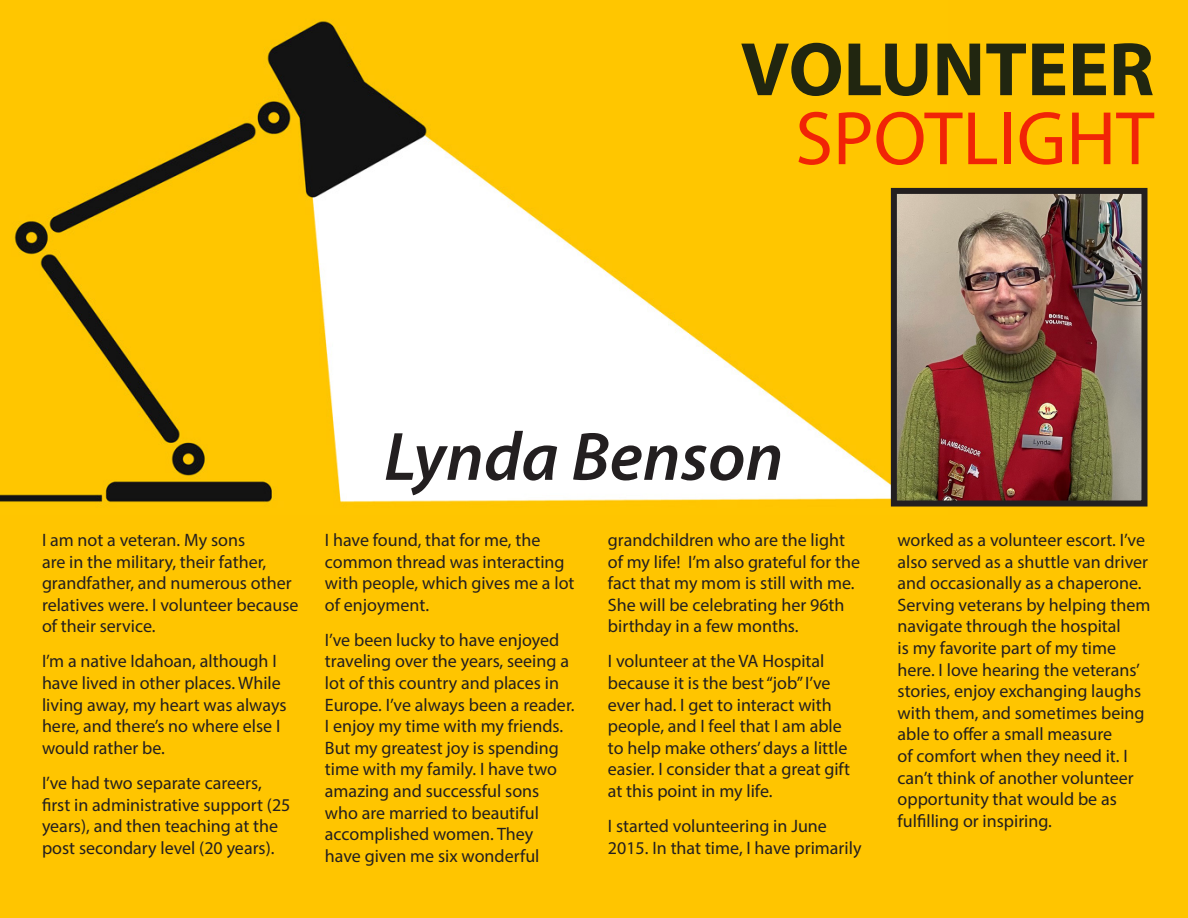
<style>
.page{position:relative;width:1188px;height:918px;background:#fff}
.page>*{position:absolute;margin:0;border:0;box-sizing:border-box;transform-origin:0 0}
.t1{font:700 76.5px/69px "Myriad Pro";color:#212610;text-align:right}
.t2{font:italic 600 69px "Myriad Pro";color:#231f20}
.t3{font:18px/21.6px "Myriad Pro";color:#231f20}
.s1{font-weight:400;color:#f12406}
</style>
<div class="page">
<img style="left:1px;top:0;width:948px;height:515px">
<div style="left:949px;top:0;width:239px;height:918px;background:#ffc500"></div>
<div style="left:1px;top:515px;width:1187px;height:403px;background:#ffc500"></div>
<img style="left:898px;top:195px;width:242px;height:305px">
<div style="left:891px;top:188px;width:256px;height:319px;border:6px solid #231f20"></div>
<p class="t1" style="left:741px;top:32px;width:415px">VOLUNTEER<br><span class="s1">SPOTLIGHT</span></p>
<p class="t3" style="left:42px;top:529px;width:258px">I am not a veteran. My sons<br>are in the military, their father, grandfather, and numerous other relatives were. I volunteer because of their service.</p>
<p class="t3" style="left:42px;top:650px;width:246px">I’m a native Idahoan, although I have lived in other places. While living away, my heart was always here, and there’s no where else I would rather be.</p>
<p class="t3" style="left:42px;top:772px;width:250px">I’ve had two separate careers, first in administrative support (25 years), and then teaching at the post secondary level (20 years).</p>
<p class="t2" style="left:384px;top:413px;width:401px">Lynda Benson</p>
<p class="t3" style="left:325px;top:529px;width:251px">I have found, that for me, the common thread was interacting with people, which gives me a lot of enjoyment.</p>
<p class="t3" style="left:325px;top:629px;width:251px">I’ve been lucky to have enjoyed traveling over the years, seeing a lot of this country and places in<br>Europe. I’ve always been a reader.<br>I enjoy my time with my friends.<br>But my greatest joy is spending time with my family. I have two amazing and successful sons who are married to beautiful accomplished women. They<br>have given me six wonderful</p>
<p class="t3" style="left:608px;top:529px;width:254px">grandchildren who are the light of my life! I’m also grateful for the fact that my mom is still with me.<br>She will be celebrating her 96th birthday in a few months.</p>
<p class="t3" style="left:608px;top:650px;width:244px">I volunteer at the VA Hospital because it is the best “job” I’ve ever had. I get to interact with people, and I feel that I am able to help make others’ days a little easier. I consider that a great gift at this point in my life.</p>
<p class="t3" style="left:608px;top:815px;width:255px">I started volunteering in June<br>2015. In that time, I have primarily</p>
<p class="t3" style="left:898px;top:529px;width:254px">worked as a volunteer escort. I’ve also served as a shuttle van driver and occasionally as a chaperone.<br>Serving veterans by helping them navigate through the hospital<br>is my favorite part of my time here. I love hearing the veterans’ stories, enjoy exchanging laughs with them, and sometimes being able to offer a small measure<br>of comfort when they need it. I can’t think of another volunteer opportunity that would be as fulfilling or inspiring.</p>
</div>
